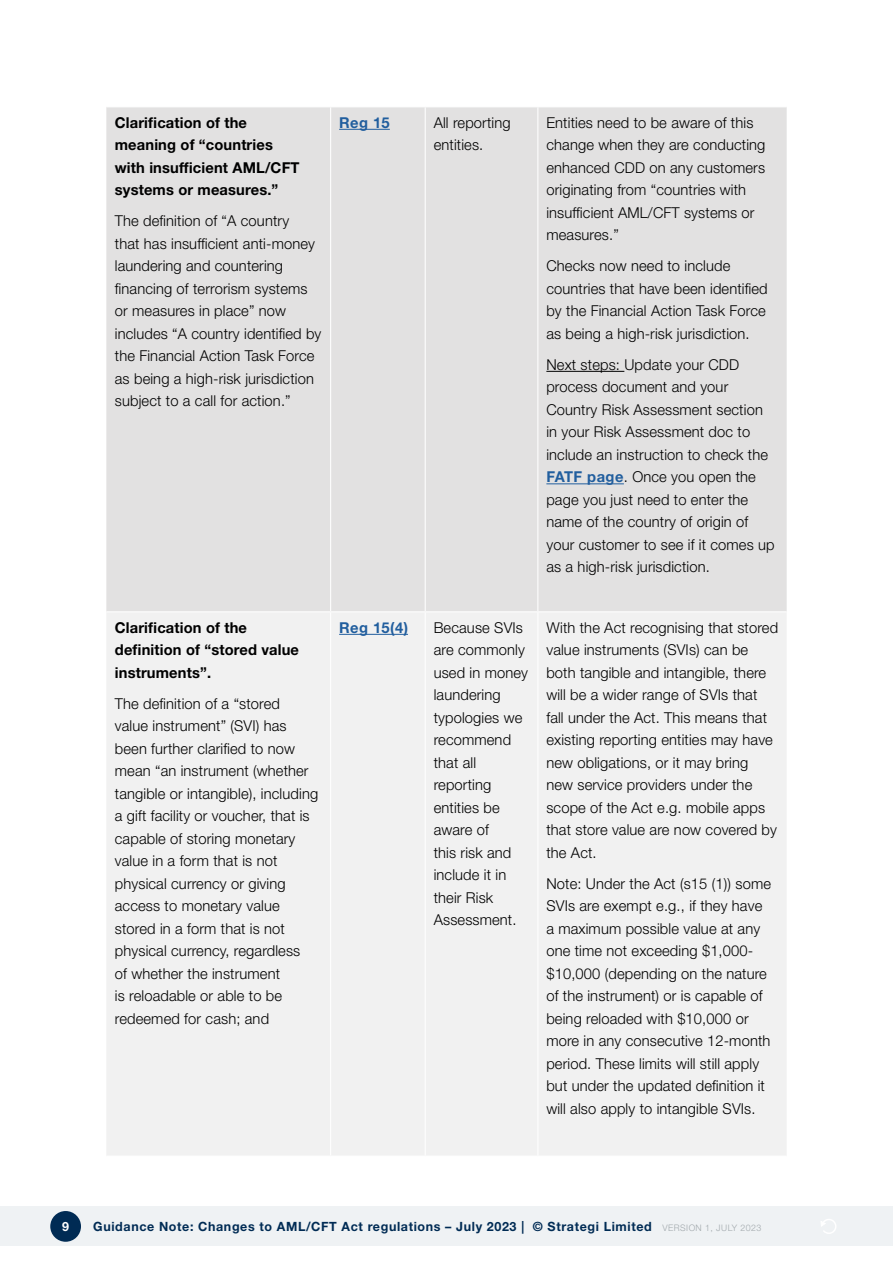
<style>
.page{position:relative;width:893px;height:1263px;background:#fff}
.page>*{position:absolute;margin:0;border:0;box-sizing:border-box;transform-origin:0 0}
.t1{font:300 15px/22.5px "Helvetica Neue LT Std";letter-spacing:.01em;color:#000}
.t2{font:700 15px/22.5px "Helvetica Neue LT Std";letter-spacing:.01em;color:#000}
.t3{font:700 15px "Helvetica Neue LT Std";letter-spacing:.03em;color:#215e9e}
.t4{font:700 12.75px "Helvetica Neue LT Std";letter-spacing:.05em;color:#002b54}
.t5{font:700 12.75px "Helvetica Neue LT Std";color:#fff}
.s1{font-weight:700;color:#215e9e}
.s2{font-weight:300;font-size:9px;color:#a2a9ad}
</style>
<div class="page">
<div style="left:0;top:1206px;width:893px;height:40px;background:#eff2f4"></div>
<svg style="left:821px;top:1219px;width:15px;height:15px"></svg>
<div style="left:50px;top:1211px;width:31px;height:31px;background:#002b54;border-radius:50%"></div>
<div style="left:106px;top:107px;width:681px;height:504px;background:#e2e1e1"></div>
<div style="left:107px;top:613px;width:679px;height:542px;background:#f1f1f1"></div>
<hr style="left:330px;top:107px;width:1px;height:504px;background:#fff">
<hr style="left:425px;top:107px;width:1px;height:504px;background:#fff">
<hr style="left:537px;top:107px;width:1px;height:504px;background:#fff">
<hr style="left:330px;top:612px;width:1px;height:543px;background:#fff">
<hr style="left:425px;top:612px;width:1px;height:543px;background:#fff">
<hr style="left:537px;top:612px;width:1px;height:543px;background:#fff">
<hr style="left:339px;top:129px;width:51px;height:1px;background:#215e9e">
<hr style="left:546px;top:371px;width:78px;height:1px;background:#000">
<hr style="left:546px;top:483px;width:78px;height:1px;background:#215e9e">
<hr style="left:339px;top:634px;width:69px;height:1px;background:#215e9e">
<p class="t2" style="left:115px;top:111px;width:186px">Clarification of the meaning of “countries with insufficient AML/CFT systems or measures.”</p>
<p class="t1" style="left:115px;top:209px;width:208px">The definition of “A country<br>that has insufficient anti-money laundering and countering financing of terrorism systems or measures in place” now includes “A country identified by the Financial Action Task Force as being a high-risk jurisdiction subject to a call for action.”</p>
<p class="t2" style="left:115px;top:616px;width:186px">Clarification of the definition of “stored value instruments”.</p>
<p class="t1" style="left:115px;top:692px;width:205px">The definition of a “stored<br>value instrument” (SVI) has been further clarified to now mean “an instrument (whether tangible or intangible), including a gift facility or voucher, that is capable of storing monetary value in a form that is not physical currency or giving access to monetary value stored in a form that is not physical currency, regardless<br>of whether the instrument<br>is reloadable or able to be redeemed for cash; and</p>
<p class="t3" style="left:339px;top:113px;width:52px">Reg 15</p>
<p class="t1" style="left:434px;top:111px;width:78px">All reporting entities.</p>
<p class="t1" style="left:546px;top:111px;width:221px">Entities need to be aware of this change when they are conducting enhanced CDD on any customers originating from “countries with insufficient AML/CFT systems or measures.”</p>
<p class="t1" style="left:546px;top:254px;width:223px">Checks now need to include countries that have been identified by the Financial Action Task Force as being a high-risk jurisdiction.</p>
<p class="t1" style="left:546px;top:353px;width:230px">Next steps: Update your CDD process document and your<br>Country Risk Assessment section in your Risk Assessment doc to include an instruction to check the<br><span class="s1">FATF page</span>. Once you open the page you just need to enter the name of the country of origin of your customer to see if it comes up as a high-risk jurisdiction.</p>
<p class="t3" style="left:339px;top:618px;width:70px">Reg 15(4)</p>
<p class="t1" style="left:434px;top:616px;width:96px">Because SVIs are commonly used in money laundering typologies we recommend that all reporting entities be aware of<br>this risk and include it in their Risk<br>Assessment.</p>
<p class="t1" style="left:546px;top:616px;width:233px">With the Act recognising that stored value instruments (SVIs) can be both tangible and intangible, there will be a wider range of SVIs that fall under the Act. This means that existing reporting entities may have new obligations, or it may bring new service providers under the scope of the Act e.g. mobile apps that store value are now covered by the Act.</p>
<p class="t1" style="left:546px;top:872px;width:226px">Note: Under the Act (s15 (1)) some SVIs are exempt e.g., if they have a maximum possible value at any one time not exceeding $1,000- $10,000 (depending on the nature of the instrument) or is capable of being reloaded with $10,000 or more in any consecutive 12-month period. These limits will still apply but under the updated definition it will also apply to intangible SVIs.</p>
<p class="t5" style="left:62px;top:1218px;width:8px">9</p>
<p class="t4" style="left:93px;top:1218px;width:670px">Guidance Note: Changes to AML/CFT Act regulations – July 2023 | © Strategi Limited <span class="s2">VERSION 1, JULY 2023</span></p>
</div>
